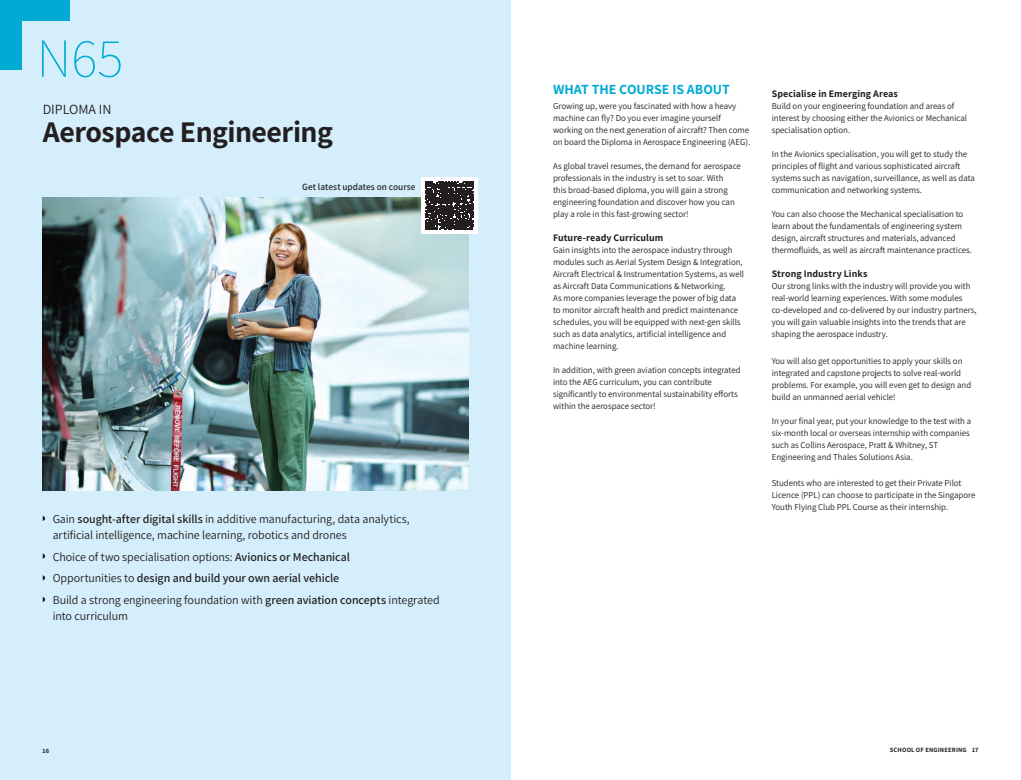
<style>
.page{position:relative;width:1021px;height:780px;background:#fff}
.page>*{position:absolute;margin:0;border:0;box-sizing:border-box;transform-origin:0 0}
.Course_Code{font:200 55px "Assistant";color:#00abd3}
.t1{font:700 30px "Assistant";letter-spacing:-.02em;color:#231f20}
.Body_text_9_points_Assistant_Reg{font:700 14px "Assistant";letter-spacing:-.005em;color:#00abd3}
.t2{font:14px "Assistant";color:#231f20}
.Dip_Intro_12_points_Assistant{font:12px/16px "Assistant";letter-spacing:-.01em;color:#231f20}
.Dip_Intro_12_points_Assistant-2{font:600 12px "Assistant";letter-spacing:-.005em;color:#231f20}
.Subhead_10_points_Assistant_Bold{font:700 10px "Assistant";letter-spacing:.005em;color:#231f20}
.Body_text_9_5_points_Assistant_Reg{font:600 9.5px "Assistant";letter-spacing:.005em;color:#231f20}
.Body_text_9_points_Assistant_Reg-2{font:9px/12px "Assistant";color:#231f20}
.t3{font:700 6.5px "Assistant";letter-spacing:.025em;color:#231f20}
.s1{font-weight:600}
.s2{font-weight:400}
</style>
<div class="page">
<div style="left:0;top:0;width:510px;height:780px;background:#d4effb"></div>
<img style="left:43px;top:197px;width:425px;height:293px">
<div style="left:0;top:0;width:21px;height:70px;background:#00abd3"></div>
<div style="left:0;top:0;width:70px;height:21px;background:#00abd3"></div>
<div style="left:421px;top:177px;width:56px;height:57px;background:#fff"></div>
<svg style="left:425px;top:181px;width:48px;height:49px;background:#373334"></svg>
<p class="Course_Code" style="left:37px;top:21px;width:88px">N65</p>
<p class="t2" style="left:43px;top:99px;width:70px">DIPLOMA IN</p>
<p class="t1" style="left:43px;top:111px;width:292px">Aerospace Engineering</p>
<p class="Body_text_9_5_points_Assistant_Reg" style="left:302px;top:180px;width:115px">Get latest updates on course</p>
<p class="Dip_Intro_12_points_Assistant" style="left:53px;top:510px;width:358px">Gain <span class="s1">sought-after digital skills</span> in additive manufacturing, data analytics, artificial intelligence, machine learning, robotics and drones</p>
<p class="Dip_Intro_12_points_Assistant" style="left:53px;top:548px;width:299px">Choice of two specialisation options: <span class="s1">Avionics or Mechanical</span></p>
<p class="Dip_Intro_12_points_Assistant-2" style="left:53px;top:570px;width:288px"><span class="s2">Opportunities to</span> design and build your own aerial vehicle</p>
<p class="Dip_Intro_12_points_Assistant" style="left:53px;top:591px;width:388px">Build a strong engineering foundation with <span class="s1">green aviation concepts</span> integrated into curriculum</p>
<p class="Body_text_9_points_Assistant_Reg" style="left:553px;top:80px;width:178px">WHAT THE COURSE IS ABOUT</p>
<p class="Body_text_9_points_Assistant_Reg-2" style="left:553px;top:100px;width:199px">Growing up, were you fascinated with how a heavy machine can fly? Do you ever imagine yourself working on the next generation of aircraft? Then come on board the Diploma in Aerospace Engineering (AEG).</p>
<p class="Body_text_9_points_Assistant_Reg-2" style="left:553px;top:160px;width:189px">As global travel resumes, the demand for aerospace professionals in the industry is set to soar. With<br>this broad-based diploma, you will gain a strong engineering foundation and discover how you can play a role in this fast-growing sector!</p>
<p class="Subhead_10_points_Assistant_Bold" style="left:553px;top:231px;width:112px">Future-ready Curriculum</p>
<p class="Body_text_9_points_Assistant_Reg-2" style="left:553px;top:244px;width:192px">Gain insights into the aerospace industry through modules such as Aerial System Design &amp; Integration, Aircraft Electrical &amp; Instrumentation Systems, as well as Aircraft Data Communications &amp; Networking.</p>
<p class="Body_text_9_points_Assistant_Reg-2" style="left:553px;top:292px;width:189px">As more companies leverage the power of big data to monitor aircraft health and predict maintenance schedules, you will be equipped with next-gen skills such as data analytics, artificial intelligence and machine learning.</p>
<p class="Body_text_9_points_Assistant_Reg-2" style="left:553px;top:364px;width:189px">In addition, with green aviation concepts integrated into the AEG curriculum, you can contribute significantly to environmental sustainability efforts within the aerospace sector!</p>
<p class="Subhead_10_points_Assistant_Bold" style="left:771px;top:87px;width:128px">Specialise in Emerging Areas</p>
<p class="Body_text_9_points_Assistant_Reg-2" style="left:771px;top:100px;width:197px">Build on your engineering foundation and areas of interest by choosing either the Avionics or Mechanical specialisation option.</p>
<p class="Body_text_9_points_Assistant_Reg-2" style="left:771px;top:148px;width:205px">In the Avionics specialisation, you will get to study the principles of flight and various sophisticated aircraft systems such as navigation, surveillance, as well as data communication and networking systems.</p>
<p class="Body_text_9_points_Assistant_Reg-2" style="left:771px;top:208px;width:202px">You can also choose the Mechanical specialisation to learn about the fundamentals of engineering system design, aircraft structures and materials, advanced thermofluids, as well as aircraft maintenance practices.</p>
<p class="Subhead_10_points_Assistant_Bold" style="left:771px;top:267px;width:97px">Strong Industry Links</p>
<p class="Body_text_9_points_Assistant_Reg-2" style="left:771px;top:280px;width:206px">Our strong links with the industry will provide you with real-world learning experiences. With some modules co-developed and co-delivered by our industry partners, you will gain valuable insights into the trends that are shaping the aerospace industry.</p>
<p class="Body_text_9_points_Assistant_Reg-2" style="left:771px;top:354px;width:201px">You will also get opportunities to apply your skills on integrated and capstone projects to solve real-world problems. For example, you will even get to design and build an unmanned aerial vehicle!</p>
<p class="Body_text_9_points_Assistant_Reg-2" style="left:771px;top:414px;width:201px">In your final year, put your knowledge to the test with a six-month local or overseas internship with companies such as Collins Aerospace, Pratt &amp; Whitney, ST Engineering and Thales Solutions Asia.</p>
<p class="Body_text_9_points_Assistant_Reg-2" style="left:771px;top:477px;width:205px">Students who are interested to get their Private Pilot<br>Licence (PPL) can choose to participate in the Singapore<br>Youth Flying Club PPL Course as their internship.</p>
<p class="t3" style="left:43px;top:746px;width:8px">16</p>
<p class="t3" style="left:889px;top:745px;width:90px">SCHOOL OF ENGINEERING 17</p>
</div>
